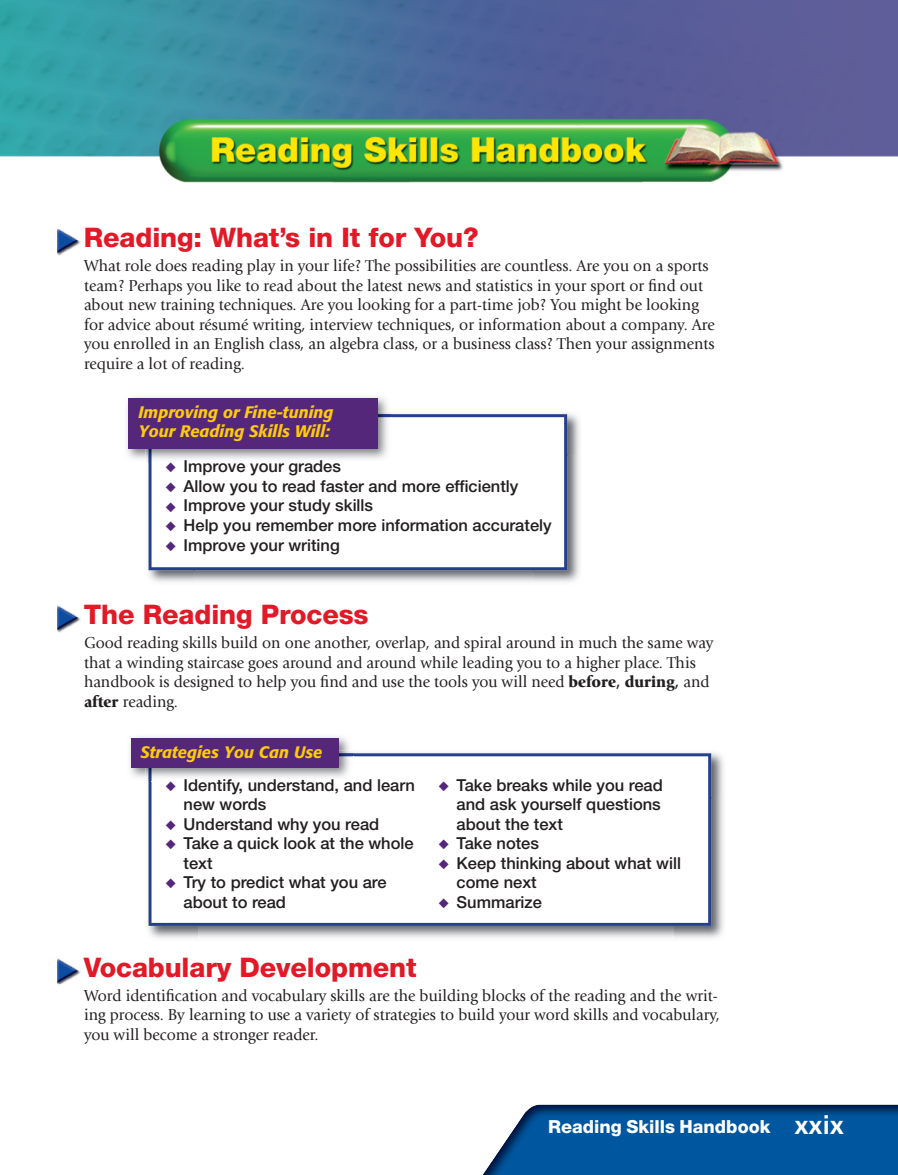
<style>
.page{position:relative;width:898px;height:1175px;background:#fff}
.page>*{position:absolute;margin:0;border:0;box-sizing:border-box;transform-origin:0 0}
.t1{font:800 27px "Helvetica Neue LT Std";letter-spacing:-.005em;color:#e21926}
.t2{font:800 18px "Helvetica Neue LT Std";color:#fff}
.t3{font:16.5px/19.5px "Giovanni Std";color:#231f20;scale:.96 1}
.t4{font:500 16.5px/19.5px "Helvetica Neue LT Std";color:#231f20}
.t5{font:italic 16.5px/19.5px "Formata OTF Md";color:#feca0a}
.t6{font:13.5px/19.5px "Zapf Dingbats Std";color:#55277b;text-align:justify}
.s1{font-weight:900}
.s2{font-weight:700}
.s3{font-family:"Frutiger LT Std";font-weight:700;font-size:25.5px}
</style>
<div class="page">
<img style="left:0;top:0;width:898px;height:183px">
<img style="left:483px;top:1104px;width:415px;height:70px">
<img style="left:391px;top:413px;width:189px;height:41px">
<img style="left:148px;top:570px;width:46px;height:12px">
<img style="left:534px;top:454px;width:46px;height:128px">
<img style="left:194px;top:570px;width:340px;height:12px">
<svg style="left:148px;top:414px;width:419px;height:156px"></svg>
<img style="left:148px;top:926px;width:50px;height:12px">
<img style="left:353px;top:752px;width:371px;height:46px">
<img style="left:673px;top:798px;width:51px;height:140px">
<svg style="left:148px;top:753px;width:563px;height:173px"></svg>
<img style="left:129px;top:736px;width:220px;height:42px">
<img style="left:148px;top:753px;width:205px;height:28px">
<div style="left:131px;top:738px;width:208px;height:29px;background:#55277b"></div>
<img style="left:126px;top:396px;width:262px;height:63px">
<img style="left:148px;top:414px;width:243px;height:49px">
<div style="left:128px;top:398px;width:249px;height:50px;background:#55277b"></div>
<div style="left:166px;top:778px;width:527px;height:140px;background:#fff"></div>
<img style="left:57px;top:958px;width:23px;height:25px">
<img style="left:57px;top:606px;width:23px;height:25px">
<img style="left:57px;top:229px;width:23px;height:25px">
<div style="left:166px;top:460px;width:391px;height:102px;background:#fff"></div>
<p class="t1" style="left:84px;top:228px;width:396px">Reading: What’s in It for You?</p>
<p class="t3" style="left:84px;top:258px;width:658px">What role does reading play in your life? The possibilities are countless. Are you on a sports team? Perhaps you like to read about the latest news and statistics in your sport or find out about new training techniques. Are you looking for a part-time job? You might be looking for advice about résumé writing, interview techniques, or information about a company. Are you enrolled in an English class, an algebra class, or a business class? Then your assignments require a lot of reading.</p>
<p class="t5" style="left:138px;top:403px;width:196px">Improving or Fine-tuning<br>Your Reading Skills Will:</p>
<p class="t4" style="left:184px;top:458px;width:370px">Improve your grades<br>Allow you to read faster and more efficiently<br>Improve your study skills<br>Help you remember more information accurately<br>Improve your writing</p>
<p class="t6" style="left:166px;top:458px;width:12px">◆ ◆ ◆ ◆ ◆</p>
<p class="t1" style="left:84px;top:604px;width:286px">The Reading Process</p>
<p class="t3" style="left:84px;top:634px;width:657px">Good reading skills build on one another, overlap, and spiral around in much the same way that a winding staircase goes around and around while leading you to a higher place. This handbook is designed to help you find and use the tools you will need <span class="s1">before</span><span class="s2">,</span> <span class="s1">during</span><span class="s2">,</span> and <span class="s1">after</span> reading.</p>
<p class="t5" style="left:140px;top:743px;width:184px">Strategies You Can Use</p>
<p class="t4" style="left:184px;top:776px;width:233px">Identify, understand, and learn new words<br>Understand why you read<br>Take a quick look at the whole text<br>Try to predict what you are about to read</p>
<p class="t4" style="left:456px;top:776px;width:226px">Take breaks while you read and ask yourself questions about the text<br>Take notes<br>Keep thinking about what will come next<br>Summarize</p>
<p class="t1" style="left:84px;top:957px;width:334px">Vocabulary Development</p>
<p class="t3" style="left:84px;top:987px;width:664px">Word identification and vocabulary skills are the building blocks of the reading and the writ&shy;ing process. By learning to use a variety of strategies to build your word skills and vocabulary, you will become a stronger reader.</p>
<p class="t2" style="left:548px;top:1120px;width:297px">Reading Skills Handbook <span class="s3">xxix</span></p>
</div>
